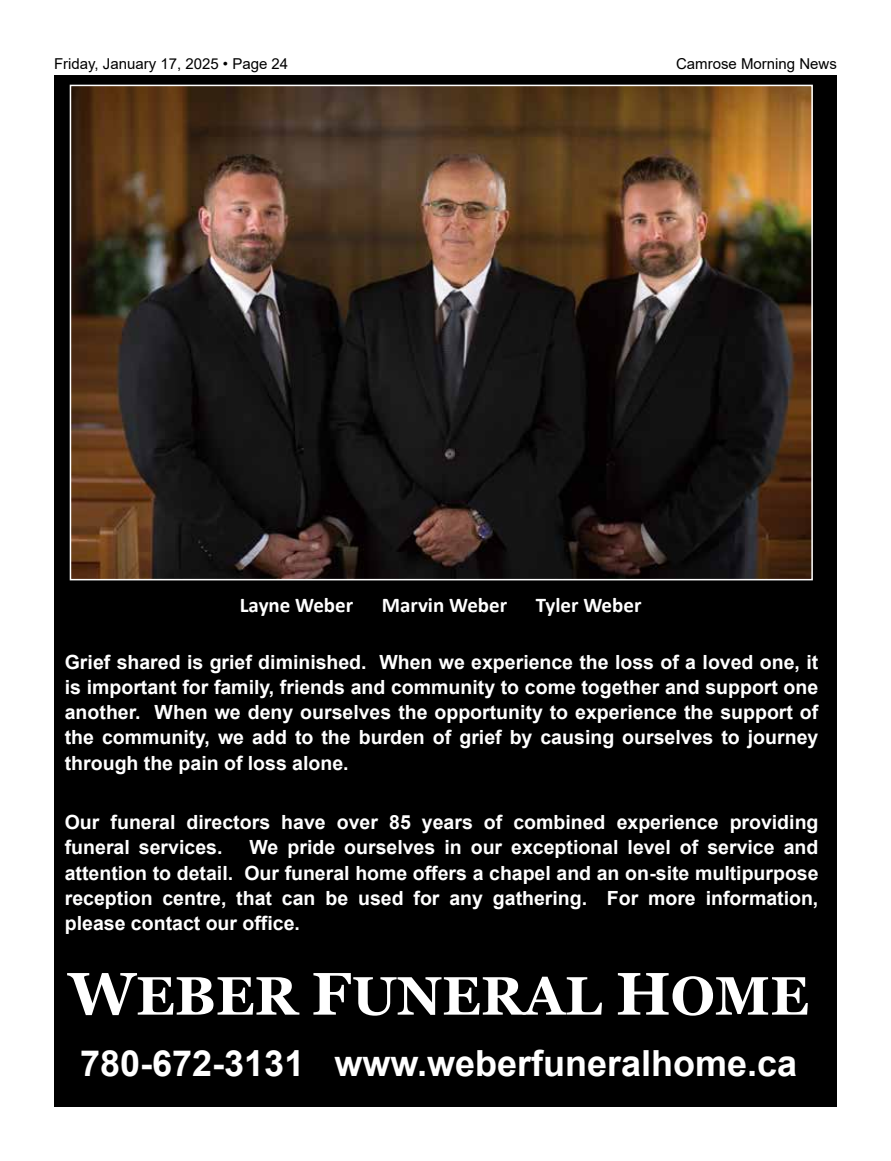
<style>
.page{position:relative;width:891px;height:1161px;background:#fff}
.page>*{position:absolute;margin:0;border:0;box-sizing:border-box;transform-origin:0 0}
.t1{font:700 54px "Georgia";color:#fff}
.t2{font:700 36px "Arial";color:#fff}
.t3{font:700 21px "Calibri";color:#fff}
.t4{font:700 19.5px/25.2px "Arial";color:#fff;text-align:justify}
.t5{font:15px "Arial";color:#000}
.s1{font-size:60px}
</style>
<div class="page">
<div style="left:54px;top:76px;width:783px;height:1031px;background:#000"></div>
<img style="left:73px;top:88px;width:737px;height:489px">
<div style="left:70px;top:85px;width:743px;height:495px;border:2px solid #fff"></div>
<p class="t5" style="left:54px;top:53px;width:236px">Friday, January 17, 2025 • Page 24</p>
<p class="t5" style="left:676px;top:53px;width:162px">Camrose Morning News</p>
<p class="t3" style="left:240px;top:591px;width:115px">Layne Weber</p>
<p class="t3" style="left:382px;top:591px;width:127px">Marvin Weber</p>
<p class="t3" style="left:536px;top:591px;width:107px">Tyler Weber</p>
<p class="t4" style="left:65px;top:649px;width:755px">Grief shared is grief diminished. When we experience the loss of a loved one, it is important for family, friends and community to come together and support one another. When we deny ourselves the opportunity to experience the support of the community, we add to the burden of grief by causing ourselves to journey through the pain of loss alone.</p>
<p class="t4" style="left:65px;top:810px;width:755px">Our funeral directors have over 85 years of combined experience providing funeral services.</p>
<p class="t4" style="left:65px;top:835px;width:755px;text-indent:185px">We pride ourselves in our exceptional level of service and attention to detail. Our funeral home offers a chapel and an on-site multipurpose reception centre, that can be used for any gathering. For more information, please contact our office.</p>
<h1 class="t1" style="left:68px;top:961px;width:742px"><span class="s1">W</span>EBER <span class="s1">F</span>UNERAL <span class="s1">H</span>OME</h1>
<h2 class="t2" style="left:80px;top:1038px;width:719px">780-672-3131 www.weberfuneralhome.ca</h2>
</div>
